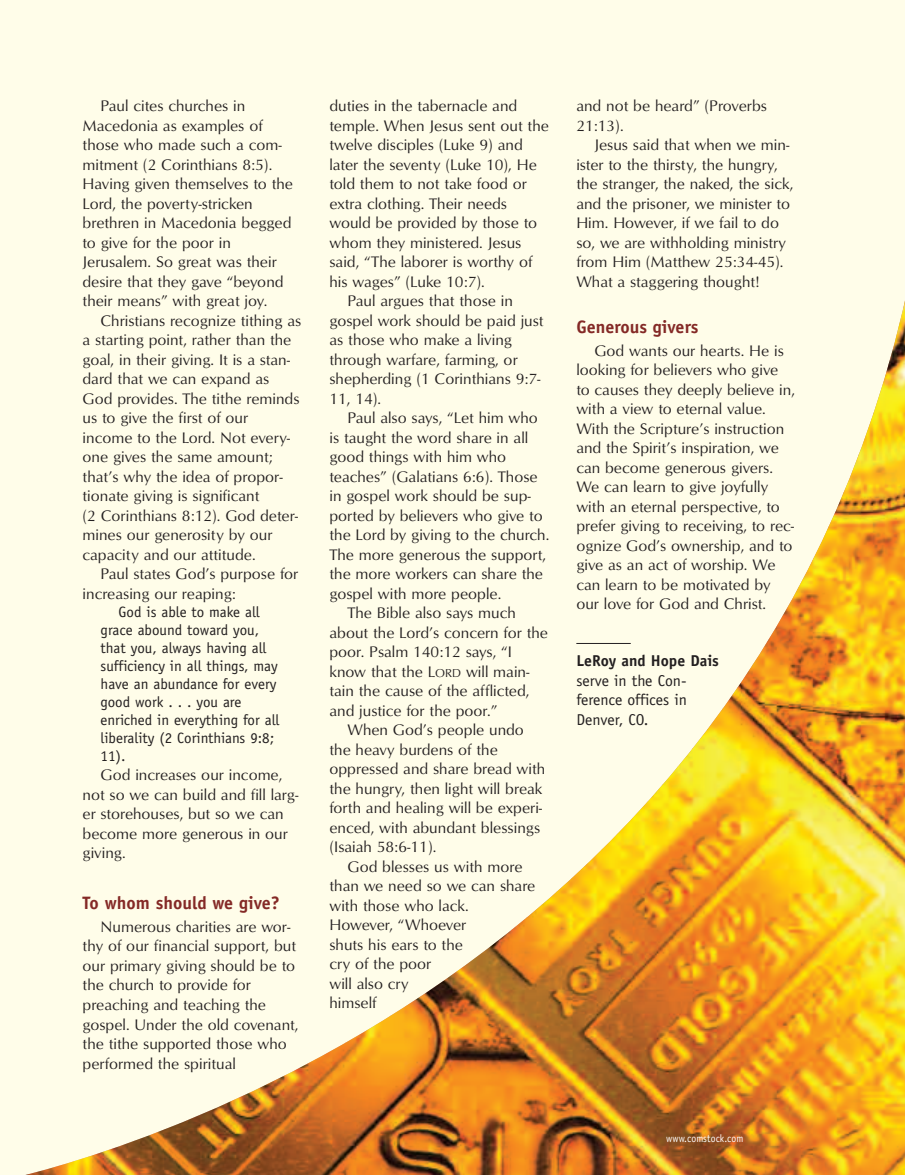
<style>
.page{position:relative;width:905px;height:1175px;background:#fff}
.page>*{position:absolute;margin:0;border:0;box-sizing:border-box;transform-origin:0 0}
.t1{font:700 18px "Officina Sans";color:#842926}
.t2{font:15.75px/19.5px "Optimum Roman DTC";color:#231f20}
.t3{font:15.75px/19.5px "Officina Sans";color:#231f20;text-align:justify}
.t4{font:700 15.75px "Officina Sans";color:#231f20}
.t5{font:15px/18px "Officina Sans";color:#231f20}
.t6{font:10.8px "Officina Sans";letter-spacing:.01em;color:#fff;scale:.9 1}
.s1{font-size:11.85px}
</style>
<div class="page">
<div style="left:0;top:0;width:904px;height:1174px;background:#fffde9"></div>
<img style="left:29px;top:305px;width:875px;height:869px">
<p class="t2" style="left:82px;top:96px;width:212px;text-indent:18px">Paul cites churches in<br>Macedonia as examples of those who made such a com&shy;mitment (2 Corinthians 8:5).<br>Having given themselves to the<br>Lord, the poverty-stricken brethren in Macedonia begged to give for the poor in<br>Jerusalem. So great was their desire that they gave “beyond their means” with great joy.</p>
<p class="t2" style="left:82px;top:310px;width:220px;text-indent:18px">Christians recognize tithing as a starting point, rather than the goal, in their giving. It is a stan&shy;dard that we can expand as<br>God provides. The tithe reminds us to give the first of our income to the Lord. Not every&shy;one gives the same amount; that’s why the idea of propor&shy;tionate giving is significant<br>(2 Corinthians 8:12). God deter&shy;mines our generosity by our capacity and our attitude.</p>
<p class="t2" style="left:82px;top:564px;width:217px;text-indent:18px">Paul states God’s purpose for increasing our reaping:</p>
<p class="t5" style="left:100px;top:604px;width:180px;text-indent:18px">God is able to make all grace abound toward you, that you, always having all sufficiency in all things, may have an abundance for every good work . . . you are enriched in everything for all liberality (2 Corinthians 9:8;<br>11).</p>
<p class="t2" style="left:82px;top:765px;width:217px;text-indent:18px">God increases our income, not so we can build and fill larg&shy;er storehouses, but so we can become more generous in our giving.</p>
<p class="t1" style="left:82px;top:896px;width:199px">To whom should we give?</p>
<p class="t2" style="left:82px;top:916px;width:217px;text-indent:18px">Numerous charities are wor&shy;thy of our financial support, but our primary giving should be to the church to provide for preaching and teaching the gospel. Under the old covenant, the tithe supported those who performed the spiritual</p>
<p class="t2" style="left:329px;top:96px;width:189px">duties in the tabernacle and</p>
<p class="t2" style="left:329px;top:115px;width:221px">temple. When Jesus sent out the</p>
<p class="t2" style="left:329px;top:135px;width:195px">twelve disciples (Luke 9) and</p>
<p class="t2" style="left:329px;top:154px;width:209px">later the seventy (Luke 10), He</p>
<p class="t2" style="left:329px;top:174px;width:199px">told them to not take food or</p>
<p class="t2" style="left:329px;top:193px;width:179px">extra clothing. Their needs</p>
<p class="t2" style="left:329px;top:213px;width:209px">would be provided by those to</p>
<p class="t2" style="left:329px;top:232px;width:193px">whom they ministered. Jesus</p>
<p class="t2" style="left:329px;top:252px;width:204px">said, “The laborer is worthy of</p>
<p class="t2" style="left:329px;top:271px;width:157px">his wages” (Luke 10:7).</p>
<p class="t2" style="left:347px;top:291px;width:167px">Paul argues that those in</p>
<p class="t2" style="left:329px;top:310px;width:216px">gospel work should be paid just</p>
<p class="t2" style="left:329px;top:330px;width:184px">as those who make a living</p>
<p class="t2" style="left:329px;top:349px;width:190px">through warfare, farming, or</p>
<p class="t2" style="left:329px;top:369px;width:213px">shepherding (1 Corinthians 9:7-</p>
<p class="t2" style="left:329px;top:388px;width:53px">11, 14).</p>
<p class="t2" style="left:347px;top:408px;width:192px">Paul also says, “Let him who</p>
<p class="t2" style="left:329px;top:427px;width:200px">is taught the word share in all</p>
<p class="t2" style="left:329px;top:447px;width:178px">good things with him who</p>
<p class="t2" style="left:329px;top:466px;width:210px">teaches” (Galatians 6:6). Those</p>
<p class="t2" style="left:329px;top:486px;width:203px">in gospel work should be sup-</p>
<p class="t2" style="left:329px;top:505px;width:215px">ported by believers who give to</p>
<p class="t2" style="left:329px;top:525px;width:221px">the Lord by giving to the church.</p>
<p class="t2" style="left:329px;top:544px;width:218px">The more generous the support,</p>
<p class="t2" style="left:329px;top:564px;width:215px">the more workers can share the</p>
<p class="t2" style="left:329px;top:583px;width:173px">gospel with more people.</p>
<p class="t2" style="left:347px;top:603px;width:170px">The Bible also says much</p>
<p class="t2" style="left:329px;top:622px;width:220px">about the Lord’s concern for the</p>
<p class="t2" style="left:329px;top:642px;width:184px">poor. Psalm 140:12 says, “I</p>
<p class="t2" style="left:329px;top:661px;width:202px">know that the L<span class="s1">ORD</span> will main-</p>
<p class="t2" style="left:329px;top:681px;width:201px">tain the cause of the afflicted,</p>
<p class="t2" style="left:329px;top:700px;width:169px">and justice for the poor.”</p>
<p class="t2" style="left:347px;top:720px;width:178px">When God’s people undo</p>
<p class="t2" style="left:329px;top:739px;width:170px">the heavy burdens of the</p>
<p class="t2" style="left:329px;top:759px;width:217px">oppressed and share bread with</p>
<p class="t2" style="left:329px;top:778px;width:214px">the hungry, then light will break</p>
<p class="t2" style="left:329px;top:798px;width:214px">forth and healing will be experi-</p>
<p class="t2" style="left:329px;top:817px;width:212px">enced, with abundant blessings</p>
<p class="t2" style="left:329px;top:837px;width:108px">(Isaiah 58:6-11).</p>
<p class="t2" style="left:347px;top:856px;width:176px">God blesses us with more</p>
<p class="t2" style="left:329px;top:876px;width:207px">than we need so we can share</p>
<p class="t2" style="left:329px;top:895px;width:141px">with those who lack.</p>
<p class="t2" style="left:329px;top:915px;width:138px">However, “Whoever</p>
<p class="t2" style="left:329px;top:934px;width:135px">shuts his ears to the</p>
<p class="t2" style="left:329px;top:954px;width:103px">cry of the poor</p>
<p class="t2" style="left:329px;top:973px;width:81px">will also cry</p>
<p class="t2" style="left:329px;top:993px;width:49px">himself</p>
<p class="t2" style="left:576px;top:96px;width:192px">and not be heard” (Proverbs<br>21:13).</p>
<p class="t2" style="left:576px;top:135px;width:218px;text-indent:18px">Jesus said that when we min&shy;ister to the thirsty, the hungry, the stranger, the naked, the sick, and the prisoner, we minister to<br>Him. However, if we fail to do so, we are withholding ministry from Him (Matthew 25:34-45).<br>What a staggering thought!</p>
<p class="t1" style="left:576px;top:320px;width:123px">Generous givers</p>
<p class="t2" style="left:576px;top:340px;width:220px;text-indent:18px">God wants our hearts. He is looking for believers who give to causes they deeply believe in, with a view to eternal value.<br>With the Scripture’s instruction and the Spirit’s inspiration, we can become generous givers.<br>We can learn to give joyfully with an eternal perspective, to prefer giving to receiving, to rec&shy;ognize God’s ownership, and to give as an act of worship. We can learn to be motivated by our love for God and Christ.</p>
<p class="t4" style="left:576px;top:655px;width:144px">LeRoy and Hope Dais</p>
<p class="t3" style="left:576px;top:672px;width:112px">serve in the Con&shy;ference offices in Denver, CO.</p>
<p class="t6" style="left:666px;top:1134px;width:87px">www.comstock.com</p>
</div>
